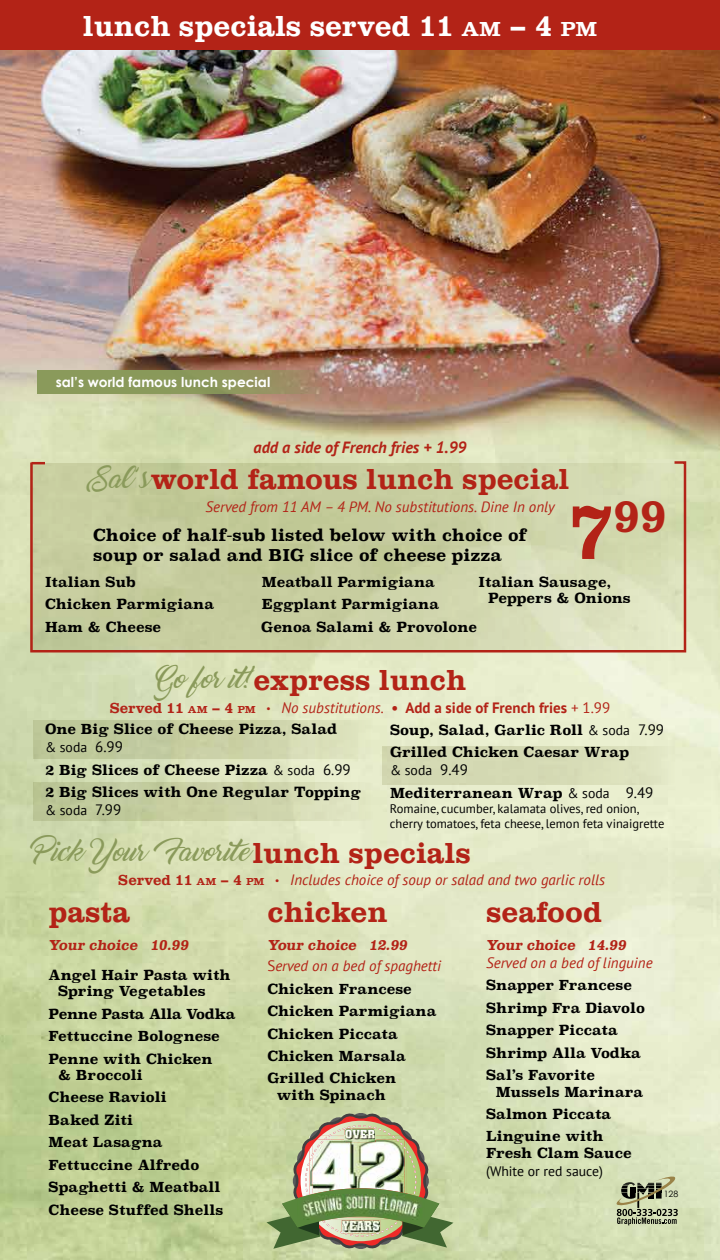
<style>
.page{position:relative;width:720px;height:1260px;background:#fff}
.page>*{position:absolute;margin:0;border:0;box-sizing:border-box;transform-origin:0 0}
.t1{font:46.62px "Clarendon Bold DTC";color:#b32317}
.t2{font:30px "Clarendon Bold DTC";color:#b32317}
.t3{font:30px "Clarendon Bold DTC";color:#fff}
.t4{font:22.5px "Marguerite";color:#8a9a5b}
.t5{font:700 16.25px/20px "Superclarendon";color:#000}
.t6{font:italic 700 16.25px "PT Sans";color:#b32317}
.t7{font:italic 15px "PT Sans";color:#b32317}
.t8{font:700 15px "PT Sans";color:#b32317}
.t9{font:15px "Clarendon Bold DTC";color:#b32317}
.t10{font:700 13.75px/22.5px "Superclarendon";color:#000}
.t11{font:13.75px "PT Sans";color:#000}
.t12{font:700 13.75px "Century Gothic";color:#fff}
.t13{font:12.5px/15px "PT Sans";color:#000}
.t14{font:8.75px "Century Gothic";color:#000}
.s1{font-size:21px}
.s2{font-size:80px}
.s3{font-family:"Clarendon Bold DTC";font-weight:400}
.s4{font-family:"Clarendon Bold DTC";font-weight:400;font-size:10.5px}
.s5{font-weight:400;font-style:italic}
.s6{font-weight:400}
.s7{font-size:15px}
.s8{font-family:"PT Sans";font-weight:400}
.s9{font-family:"PT Sans";font-weight:400;font-size:15px}
.s10{font-family:"Clarendon Bold DTC";font-style:normal}
.s11{font-family:"Clarendon Bold DTC";font-style:normal;font-size:10.5px}
.s12{font-style:normal}
</style>
<div class="page">
<img style="left:0;top:49px;width:720px;height:1211px">
<div style="left:34px;top:720px;width:337px;height:39px;background:linear-gradient(to right,#b7c191,#dde1bc)"></div>
<div style="left:34px;top:783px;width:337px;height:38px;background:linear-gradient(to right,#b6c18f,#dfe3bf)"></div>
<div style="left:382px;top:746px;width:293px;height:38px;background:linear-gradient(to right,#cfd4ad,#dee3c0)"></div>
<svg style="left:29px;top:460px;width:659px;height:194px;background:#cbcea3"></svg>
<svg style="left:32px;top:462px;width:13px;height:2px"></svg>
<svg style="left:617px;top:1177px;width:61px;height:48px;background:#9da283"></svg>
<div style="left:0;top:0;width:720px;height:49px;background:#b32317"></div>
<img style="left:266px;top:1113px;width:187px;height:137px">
<img style="left:297px;top:1194px;width:127px;height:26px">
<svg style="left:38px;top:371px;width:284px;height:23px;background:#8f955d"></svg>
<h2 class="t3" style="left:83px;top:9px;width:516px">lunch specials served 11 <span class="s1">AM</span> – 4 <span class="s1">PM</span></h2>
<p class="t12" style="left:56px;top:373px;width:216px">sal’s world famous lunch special</p>
<p class="t6" style="left:254px;top:436px;width:214px">add a side of French fries + 1.99</p>
<h2 class="t2" style="left:151px;top:462px;width:420px">world famous lunch special</h2>
<p class="t7" style="left:206px;top:497px;width:351px">Served from 11 AM – 4 PM. No substitutions. Dine In only</p>
<h1 class="t1" style="left:567px;top:491px;width:100px"><span class="s2">7</span>99</h1>
<h3 class="t4" style="left:90px;top:467px;width:60px">Sal’s</h3>
<p class="t5" style="left:93px;top:526px;width:435px">Choice of half-sub listed below with choice of soup or salad and BIG slice of cheese pizza</p>
<p class="t10" style="left:45px;top:571px;width:171px">Italian Sub<br>Chicken Parmigiana<br>Ham &amp; Cheese</p>
<p class="t10" style="left:262px;top:571px;width:179px">Meatball Parmigiana<br>Eggplant Parmigiana</p>
<p class="t10" style="left:488px;top:574px;width:144px;line-height:16.2px;text-indent:-9px">Italian Sausage,<br>Peppers &amp; Onions</p>
<p class="t10" style="left:261px;top:616px;width:217px">Genoa Salami &amp; Provolone</p>
<h3 class="t4" style="left:158px;top:667px;width:101px">Go for it!</h3>
<h2 class="t2" style="left:253px;top:663px;width:215px">express lunch</h2>
<p class="t8" style="left:110px;top:697px;width:502px"><span class="s3">Served 11</span> <span class="s4">AM</span> <span class="s3">– 4</span> <span class="s4">PM</span> <span class="s3">•</span> <span class="s5">No substitutions.</span> • Add a side of French fries <span class="s6">+ 1.99</span></p>
<p class="t10" style="left:45px;top:719px;width:294px">One Big Slice of Cheese Pizza, Salad</p>
<p class="t11" style="left:45px;top:739px;width:79px">&amp; soda <span class="s7">6.99</span></p>
<p class="t10" style="left:45px;top:759px;width:318px">2 Big Slices of Cheese Pizza <span class="s8">&amp; soda</span> <span class="s9">6.99<br></span>2 Big Slices with One Regular Topping</p>
<p class="t11" style="left:45px;top:802px;width:78px">&amp; soda <span class="s7">7.99</span></p>
<p class="t10" style="left:390px;top:719px;width:276px">Soup, Salad, Garlic Roll <span class="s8">&amp; soda</span> <span class="s9">7.99<br></span>Grilled Chicken Caesar Wrap</p>
<p class="t11" style="left:390px;top:762px;width:79px">&amp; soda <span class="s7">9.49</span></p>
<p class="t10" style="left:390px;top:782px;width:265px">Mediterranean Wrap <span class="s8">&amp; soda</span> <span class="s9">9.49</span></p>
<p class="t13" style="left:390px;top:801px;width:276px">Romaine, cucumber, kalamata olives, red onion, cherry tomatoes, feta cheese, lemon feta vinaigrette</p>
<h3 class="t4" style="left:34px;top:840px;width:218px">Pick Your Favorite</h3>
<h2 class="t2" style="left:253px;top:836px;width:220px">lunch specials</h2>
<p class="t7" style="left:118px;top:870px;width:488px"><span class="s10">Served 11</span> <span class="s11">AM</span> <span class="s10">– 4</span> <span class="s11">PM</span> <span class="s10">•</span> Includes choice of soup or salad and two garlic rolls</p>
<h2 class="t2" style="left:49px;top:895px;width:83px">pasta</h2>
<p class="t9" style="left:49px;top:936px;width:144px">Your choice 10.99</p>
<p class="t10" style="left:58px;top:967px;width:174px;line-height:16.2px;text-indent:-9px">Angel Hair Pasta with<br>Spring Vegetables</p>
<p class="t10" style="left:49px;top:1003px;width:188px">Penne Pasta Alla Vodka<br>Fettuccine Bolognese<br>Penne with Chicken</p>
<p class="t10" style="left:49px;top:1064px;width:176px;text-indent:9px">&amp; Broccoli<br>Cheese Ravioli<br>Baked Ziti<br>Meat Lasagna<br>Fettuccine Alfredo<br>Spaghetti &amp; Meatball<br>Cheese Stuffed Shells</p>
<h2 class="t2" style="left:267px;top:895px;width:122px">chicken</h2>
<p class="t9" style="left:267px;top:936px;width:144px">Your choice 12.99</p>
<p class="t7" style="left:267px;top:956px;width:175px"><span class="s12">S</span>erved on a bed of spaghetti</p>
<p class="t10" style="left:267px;top:978px;width:171px">Chicken Francese<br>Chicken Parmigiana<br>Chicken Piccata<br>Chicken Marsala<br>Grilled Chicken</p>
<p class="t10" style="left:277px;top:1084px;width:111px">with Spinach</p>
<h2 class="t2" style="left:486px;top:895px;width:117px">seafood</h2>
<p class="t9" style="left:486px;top:936px;width:144px">Your choice 14.99</p>
<p class="t7" style="left:486px;top:953px;width:168px">Served on a bed of linguine</p>
<p class="t10" style="left:486px;top:975px;width:160px">Snapper Francese<br>Shrimp Fra Diavolo<br>Snapper Piccata<br>Shrimp Alla Vodka<br>Sal’s Favorite</p>
<p class="t10" style="left:486px;top:1081px;width:159px;text-indent:9px">Mussels Marinara<br>Salmon Piccata<br>Linguine with</p>
<p class="t10" style="left:486px;top:1142px;width:147px">Fresh Clam Sauce</p>
<p class="t11" style="left:486px;top:1162px;width:118px">(White or red sauce)</p>
<p class="t14" style="left:664px;top:1188px;width:16px">128</p>
</div>
